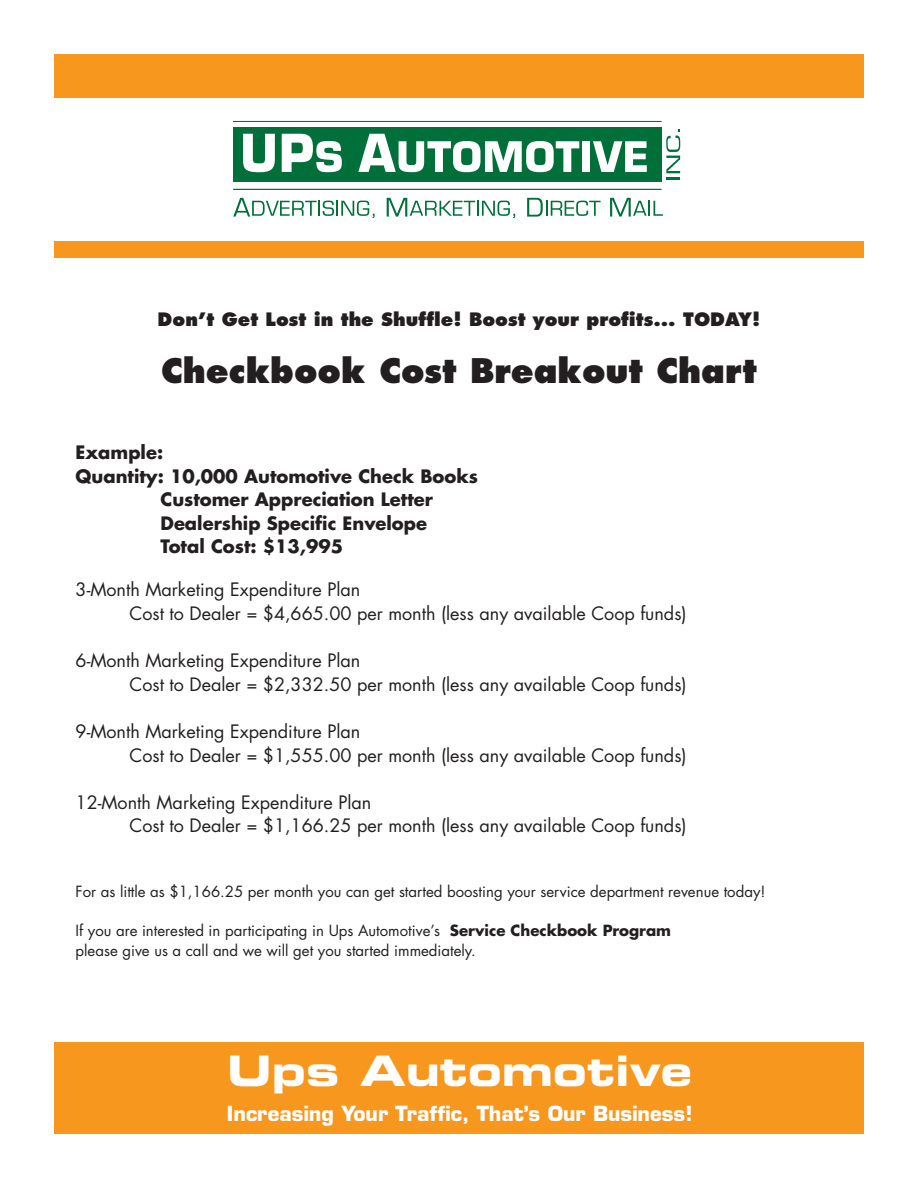
<style>
.page{position:relative;width:918px;height:1188px;background:#fff}
.page>*{position:absolute;margin:0;border:0;box-sizing:border-box;transform-origin:0 0}
.t1{font:42px "Eurostile Bold Extended Two";color:#fff}
.t2{font:800 33px "Futura";color:#231f20}
.t3{font:700 20.4px "Eurostile";color:#fff}
.t4{font:18px/23.7px "Futura";color:#231f20}
.t5{font:700 18px "Futura";color:#231f20}
.t6{font:800 18px "Futura";color:#231f20}
.t7{font:15px/19.6px "Futura";color:#231f20}
.s1{font-weight:700}
</style>
<div class="page">
<div style="left:54px;top:1042px;width:810px;height:92px;background:#f7971d"></div>
<div style="left:54px;top:54px;width:810px;height:44px;background:#f7971d"></div>
<div style="left:54px;top:241px;width:810px;height:17px;background:#f7971d"></div>
<div style="left:233px;top:127px;width:428px;height:55px;background:#006f3a"></div>
<hr style="left:233px;top:121px;width:428px;height:1px;background:#006f3a">
<hr style="left:233px;top:189px;width:428px;height:1px;background:#006f3a">
<svg style="left:233px;top:198px;width:142px;height:20px"></svg>
<svg style="left:387px;top:198px;width:128px;height:20px"></svg>
<svg style="left:527px;top:198px;width:74px;height:19px"></svg>
<svg style="left:610px;top:198px;width:53px;height:19px"></svg>
<svg style="left:666px;top:129px;width:14px;height:51px"></svg>
<svg style="left:243px;top:134px;width:32px;height:38px"></svg>
<svg style="left:282px;top:134px;width:60px;height:38px"></svg>
<svg style="left:358px;top:134px;width:221px;height:38px"></svg>
<div style="left:583px;top:141px;width:7px;height:31px;background:#fff"></div>
<svg style="left:593px;top:141px;width:54px;height:31px"></svg>
<p class="t6" style="left:158px;top:312px;width:604px">Don’t Get Lost in the Shuffle! Boost your profits... TODAY!</p>
<h2 class="t2" style="left:161px;top:356px;width:597px">Checkbook Cost Breakout Chart</h2>
<p class="t5" style="left:76px;top:444px;width:89px">Example:</p>
<p class="t5" style="left:76px;top:468px;width:404px">Quantity: 10,000 Automotive Check Books</p>
<p class="t5" style="left:160px;top:491px;width:274px">Customer Appreciation Letter</p>
<p class="t5" style="left:160px;top:515px;width:268px">Dealership Specific Envelope</p>
<p class="t5" style="left:160px;top:538px;width:184px">Total Cost: $13,995</p>
<p class="t4" style="left:130px;top:579px;width:559px;text-indent:-54px">3-Month Marketing Expenditure Plan<br>Cost to Dealer = $4,665.00 per month (less any available Coop funds)</p>
<p class="t4" style="left:130px;top:650px;width:559px;text-indent:-54px">6-Month Marketing Expenditure Plan<br>Cost to Dealer = $2,332.50 per month (less any available Coop funds)</p>
<p class="t4" style="left:130px;top:721px;width:559px;text-indent:-54px">9-Month Marketing Expenditure Plan<br>Cost to Dealer = $1,555.00 per month (less any available Coop funds)</p>
<p class="t4" style="left:130px;top:792px;width:559px;text-indent:-54px">12-Month Marketing Expenditure Plan<br>Cost to Dealer = $1,166.25 per month (less any available Coop funds)</p>
<p class="t7" style="left:76px;top:883px;width:691px">For as little as $1,166.25 per month you can get started boosting your service department revenue today!</p>
<p class="t7" style="left:76px;top:922px;width:597px">If you are interested in participating in Ups Automotive’s <span class="s1">Service Checkbook Program </span>please give us a call and we will get you started immediately.</p>
<h1 class="t1" style="left:227px;top:1056px;width:466px">Ups Automotive</h1>
<p class="t3" style="left:227px;top:1105px;width:467px">Increasing Your Traffic, That’s Our Business!</p>
</div>
